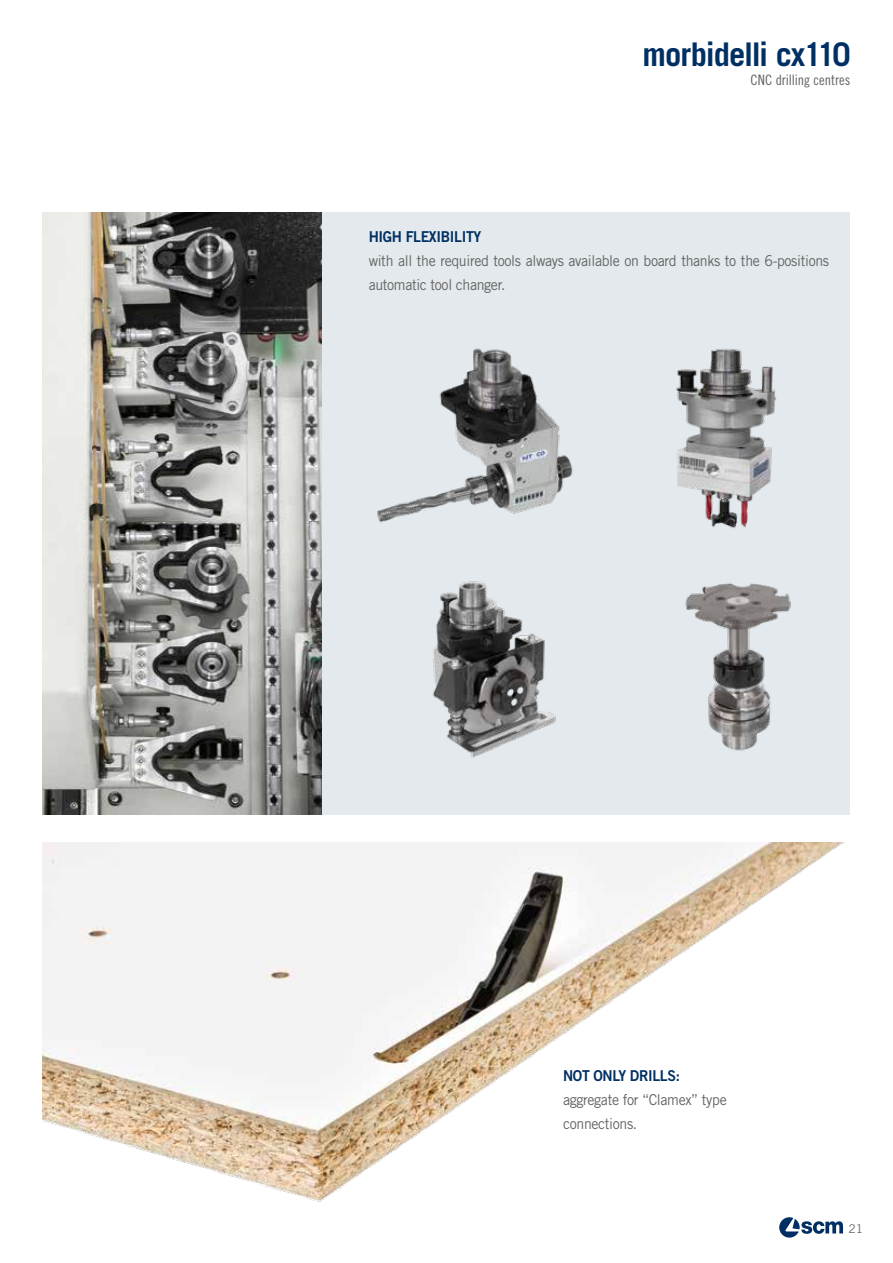
<style>
.page{position:relative;width:893px;height:1263px;background:#fff}
.page>*{position:absolute;margin:0;border:0;box-sizing:border-box;transform-origin:0 0}
.t1{font:700 32.55px "Trade Gothic LT Std";letter-spacing:-.035em;color:#003063}
.t2{font:15px/24px "Trade Gothic LT Std";letter-spacing:-.025em;color:#646363;scale:.94 1}
.t3{font:15px "Trade Gothic LT Std Bd 2";letter-spacing:-.025em;color:#003063;scale:.94 1}
.t4{font:14.4px "Trade Gothic LT Std Cn 18";color:#646363}
.t5{font:12px "Trade Gothic LT Std";color:#646363}
</style>
<div class="page">
<div style="left:43px;top:213px;width:807px;height:602px;background:#e3e9ec"></div>
<img style="left:377px;top:348px;width:196px;height:174px">
<img style="left:676px;top:349px;width:100px;height:180px">
<img style="left:432px;top:581px;width:124px;height:177px">
<img style="left:685px;top:583px;width:106px;height:168px">
<img style="left:43px;top:842px;width:800px;height:360px">
<img style="left:43px;top:213px;width:279px;height:602px">
<svg style="left:779px;top:1217px;width:64px;height:20px"></svg>
<h1 class="t1" style="left:642px;top:34px;width:209px">morbidelli cx110</h1>
<p class="t4" style="left:751px;top:72px;width:101px">CNC drilling centres</p>
<p class="t3" style="left:369px;top:227px;width:121px">HIGH FLEXIBILITY</p>
<p class="t2" style="left:369px;top:249px;width:491px">with all the required tools always available on board thanks to the 6-positions automatic tool changer.</p>
<p class="t3" style="left:563px;top:1067px;width:126px">NOT ONLY DRILLS:</p>
<p class="t2" style="left:563px;top:1088px;width:176px">aggregate for “Clamex” type connections.</p>
<p class="t5" style="left:848px;top:1222px;width:16px">21</p>
</div>
